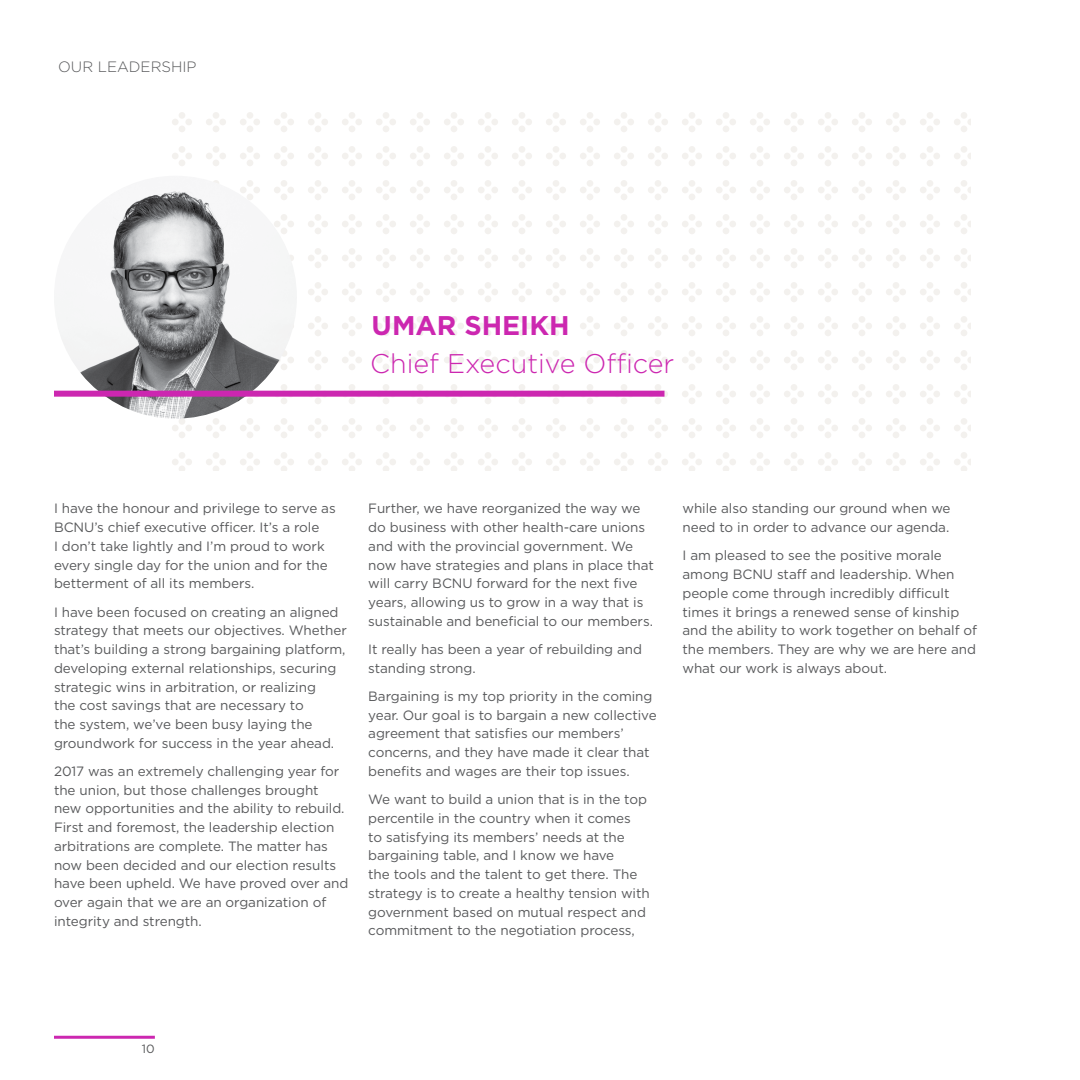
<style>
.page{position:relative;width:1080px;height:1080px;background:#fff}
.page>*{position:absolute;margin:0;border:0;box-sizing:border-box;transform-origin:0 0}
.t1{font:300 27px "Gotham";color:#cc27b0}
.t2{font:700 27px "Gotham";color:#cc27b0}
.t3{font:300 15px "Gotham";color:#58595b}
.t4{font:13.5px/18.8px "Gotham";letter-spacing:-.005em;color:#58595b}
.t5{font:12px "Gotham";color:#58595b}
</style>
<div class="page">
<hr style="left:54px;top:1036px;width:101px;height:3px;background:#cc27b0">
<svg style="left:172px;top:112px;width:799px;height:359px"></svg>
<img style="left:54px;top:176px;width:243px;height:243px;border-radius:121px">
<div style="left:54px;top:391px;width:610px;height:6px;background:#cc27b0"></div>
<p class="t3" style="left:58px;top:58px;width:140px">OUR LEADERSHIP</p>
<h1 class="t2" style="left:372px;top:310px;width:199px">UMAR SHEIKH</h1>
<h1 class="t1" style="left:370px;top:349px;width:306px">Chief Executive Officer</h1>
<p class="t4" style="left:54px;top:499px;width:283px">I have the honour and privilege to serve as BCNU’s chief executive officer. It’s a role<br>I don’t take lightly and I’m proud to work every single day for the union and for the betterment of all its members.</p>
<p class="t4" style="left:54px;top:602px;width:294px">I have been focused on creating an aligned strategy that meets our objectives. Whether that’s building a strong bargaining platform, developing external relationships, securing strategic wins in arbitration, or realizing<br>the cost savings that are necessary to<br>the system, we’ve been busy laying the groundwork for success in the year ahead.</p>
<p class="t4" style="left:54px;top:761px;width:296px">2017 was an extremely challenging year for the union, but those challenges brought new opportunities and the ability to rebuild.<br>First and foremost, the leadership election arbitrations are complete. The matter has now been decided and our election results have been upheld. We have proved over and over again that we are an organization of integrity and strength.</p>
<p class="t4" style="left:368px;top:499px;width:287px">Further, we have reorganized the way we do business with other health-care unions and with the provincial government. We now have strategies and plans in place that will carry BCNU forward for the next five years, allowing us to grow in a way that is sustainable and beneficial to our members.</p>
<p class="t4" style="left:368px;top:640px;width:275px">It really has been a year of rebuilding and standing strong.</p>
<p class="t4" style="left:368px;top:686px;width:290px">Bargaining is my top priority in the coming year. Our goal is to bargain a new collective agreement that satisfies our members’ concerns, and they have made it clear that benefits and wages are their top issues.</p>
<p class="t4" style="left:368px;top:790px;width:283px">We want to build a union that is in the top percentile in the country when it comes<br>to satisfying its members’ needs at the bargaining table, and I know we have<br>the tools and the talent to get there. The strategy is to create a healthy tension with government based on mutual respect and commitment to the negotiation process,</p>
<p class="t4" style="left:683px;top:499px;width:270px">while also standing our ground when we need to in order to advance our agenda.</p>
<p class="t4" style="left:683px;top:546px;width:296px">I am pleased to see the positive morale among BCNU staff and leadership. When people come through incredibly difficult times it brings a renewed sense of kinship and the ability to work together on behalf of the members. They are why we are here and what our work is always about.</p>
<p class="t5" style="left:142px;top:1041px;width:14px">10</p>
</div>
